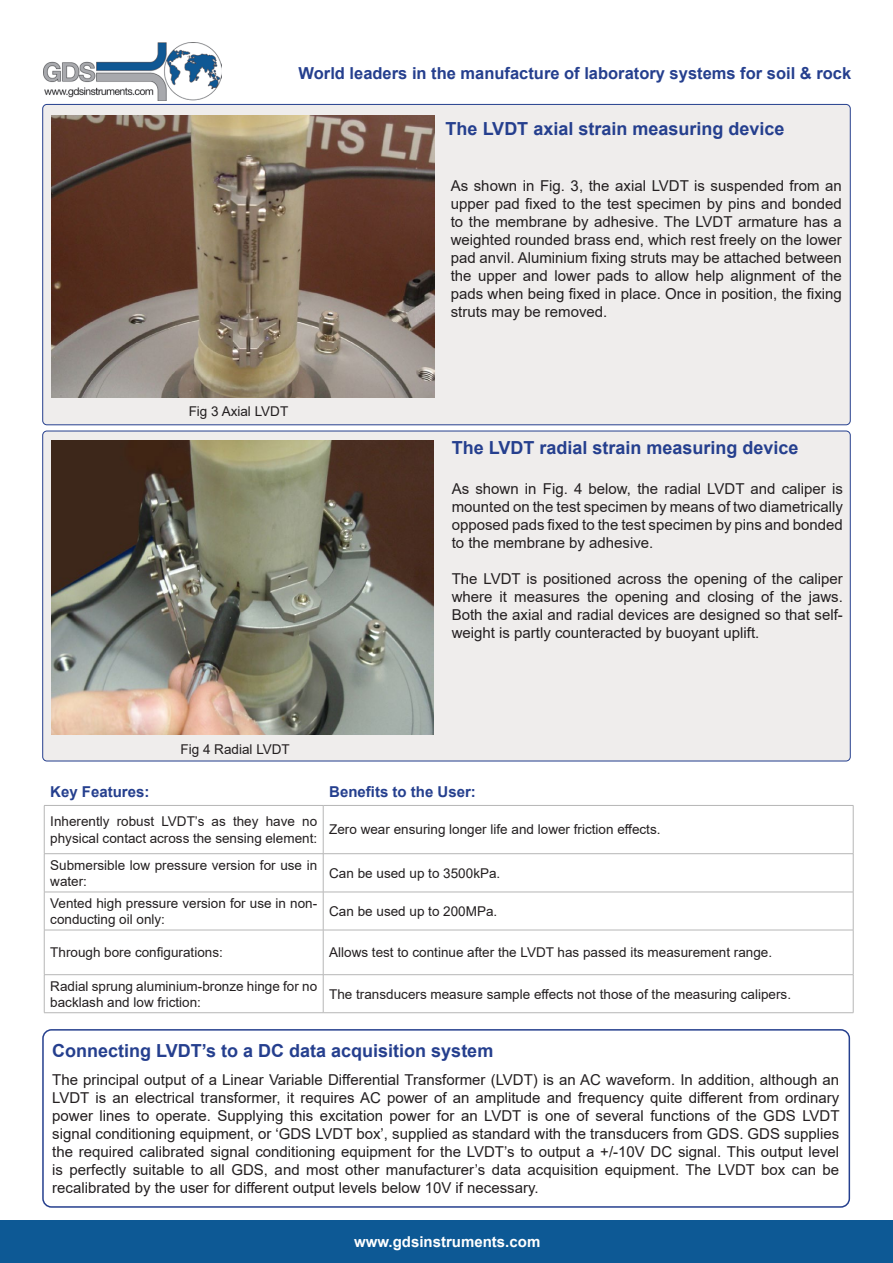
<style>
.page{position:relative;width:893px;height:1263px;background:#fff}
.page>*{position:absolute;margin:0;border:0;box-sizing:border-box;transform-origin:0 0}
.t1{font:700 18px "Arial";color:#253f8e}
.t2{font:700 16.5px "Arial";color:#253f8e}
.t3{font:15px/18px "Arial";color:#231f20;text-align:justify}
.t4{font:700 15px "Arial";color:#253f8e}
.t5{font:700 15px "Arial";color:#fff}
.t6{font:13.5px/16.2px "Arial";color:#231f20}
</style>
<div class="page">
<div style="left:43px;top:104px;width:807px;height:321px;background:#efedec;border-radius:4px"></div>
<img style="left:52px;top:116px;width:382px;height:281px">
<div style="left:0;top:1220px;width:893px;height:43px;background:#0d5995"></div>
<img style="left:43px;top:42px;width:179px;height:59px">
<hr style="left:44px;top:805px;width:279px;height:1px;background:#b6b6b6">
<hr style="left:44px;top:806px;width:1px;height:47px;background:#b6b6b6">
<hr style="left:323px;top:805px;width:530px;height:1px;background:#b6b6b6">
<hr style="left:323px;top:806px;width:1px;height:47px;background:#b6b6b6">
<hr style="left:853px;top:806px;width:1px;height:47px;background:#b6b6b6">
<hr style="left:44px;top:853px;width:279px;height:1px;background:#b6b6b6">
<hr style="left:44px;top:854px;width:1px;height:38px;background:#b6b6b6">
<hr style="left:323px;top:853px;width:530px;height:1px;background:#b6b6b6">
<hr style="left:323px;top:854px;width:1px;height:38px;background:#b6b6b6">
<hr style="left:853px;top:854px;width:1px;height:38px;background:#b6b6b6">
<hr style="left:44px;top:892px;width:279px;height:1px;background:#b6b6b6">
<hr style="left:44px;top:892px;width:1px;height:38px;background:#b6b6b6">
<hr style="left:323px;top:892px;width:530px;height:1px;background:#b6b6b6">
<hr style="left:323px;top:892px;width:1px;height:38px;background:#b6b6b6">
<hr style="left:853px;top:892px;width:1px;height:38px;background:#b6b6b6">
<hr style="left:44px;top:930px;width:279px;height:1px;background:#b6b6b6">
<hr style="left:44px;top:930px;width:1px;height:44px;background:#b6b6b6">
<hr style="left:323px;top:930px;width:530px;height:1px;background:#b6b6b6">
<hr style="left:323px;top:930px;width:1px;height:44px;background:#b6b6b6">
<hr style="left:853px;top:930px;width:1px;height:44px;background:#b6b6b6">
<hr style="left:44px;top:974px;width:279px;height:1px;background:#b6b6b6">
<hr style="left:44px;top:975px;width:1px;height:37px;background:#b6b6b6">
<hr style="left:323px;top:974px;width:530px;height:1px;background:#b6b6b6">
<hr style="left:323px;top:975px;width:1px;height:37px;background:#b6b6b6">
<hr style="left:853px;top:975px;width:1px;height:37px;background:#b6b6b6">
<hr style="left:44px;top:1012px;width:279px;height:1px;background:#b6b6b6">
<hr style="left:323px;top:1012px;width:530px;height:1px;background:#b6b6b6">
<div style="left:43px;top:431px;width:807px;height:330px;background:#efedec;border-radius:4px"></div>
<img style="left:51px;top:441px;width:383px;height:294px">
<div style="left:42px;top:1029px;width:808px;height:179px;border:2px solid #253f8e;border-radius:9px"></div>
<p class="t2" style="left:299px;top:62px;width:554px">World leaders in the manufacture of laboratory systems for soil &amp; rock</p>
<p class="t1" style="left:446px;top:116px;width:340px">The LVDT axial strain measuring device</p>
<p class="t6" style="left:189px;top:403px;width:101px">Fig 3 Axial LVDT</p>
<p class="t6" style="left:181px;top:741px;width:111px">Fig 4 Radial LVDT</p>
<p class="t3" style="left:451px;top:177px;width:393px">As shown in Fig. 3, the axial LVDT is suspended from an upper pad fixed to the test specimen by pins and bonded to the membrane by adhesive. The LVDT armature has a weighted rounded brass end, which rest freely on the lower pad anvil. Aluminium fixing struts may be attached between the upper and lower pads to allow help alignment of the pads when being fixed in place. Once in position, the fixing struts may be removed.</p>
<p class="t1" style="left:452px;top:435px;width:348px">The LVDT radial strain measuring device</p>
<p class="t3" style="left:452px;top:480px;width:393px">As shown in Fig. 4 below, the radial LVDT and caliper is mounted on the test specimen by means of two diametrically opposed pads fixed to the test specimen by pins and bonded to the membrane by adhesive.</p>
<p class="t3" style="left:452px;top:570px;width:393px">The LVDT is positioned across the opening of the caliper where it measures the opening and closing of the jaws.<br>Both the axial and radial devices are designed so that self&shy;weight is partly counteracted by buoyant uplift.</p>
<p class="t4" style="left:50px;top:781px;width:101px">Key Features:</p>
<p class="t4" style="left:329px;top:781px;width:148px">Benefits to the User:</p>
<p class="t6" style="left:50px;top:813px;width:268px">Inherently robust LVDT’s as they have no physical contact across the sensing element:</p>
<p class="t6" style="left:329px;top:821px;width:333px">Zero wear ensuring longer life and lower friction effects.</p>
<p class="t6" style="left:50px;top:857px;width:268px">Submersible low pressure version for use in water:</p>
<p class="t6" style="left:329px;top:865px;width:173px">Can be used up to 3500kPa.</p>
<p class="t6" style="left:50px;top:895px;width:268px">Vented high pressure version for use in non&shy;conducting oil only:</p>
<p class="t6" style="left:329px;top:903px;width:170px">Can be used up to 200MPa.</p>
<p class="t6" style="left:50px;top:944px;width:174px">Through bore configurations:</p>
<p class="t6" style="left:329px;top:944px;width:444px">Allows test to continue after the LVDT has passed its measurement range.</p>
<p class="t6" style="left:50px;top:977px;width:268px">Radial sprung aluminium-bronze hinge for no backlash and low friction:</p>
<p class="t6" style="left:329px;top:986px;width:463px">The transducers measure sample effects not those of the measuring calipers.</p>
<p class="t1" style="left:52px;top:1037px;width:443px">Connecting LVDT’s to a DC data acquisition system</p>
<p class="t3" style="left:52px;top:1071px;width:789px">The principal output of a Linear Variable Differential Transformer (LVDT) is an AC waveform. In addition, although an LVDT is an electrical transformer, it requires AC power of an amplitude and frequency quite different from ordinary power lines to operate. Supplying this excitation power for an LVDT is one of several functions of the GDS LVDT signal conditioning equipment, or ‘GDS LVDT box’, supplied as standard with the transducers from GDS. GDS supplies the required calibrated signal conditioning equipment for the LVDT’s to output a +/-10V DC signal. This output level is perfectly suitable to all GDS, and most other manufacturer’s data acquisition equipment. The LVDT box can be recalibrated by the user for different output levels below 10V if necessary.</p>
<p class="t5" style="left:354px;top:1231px;width:188px">www.gdsinstruments.com</p>
</div>
